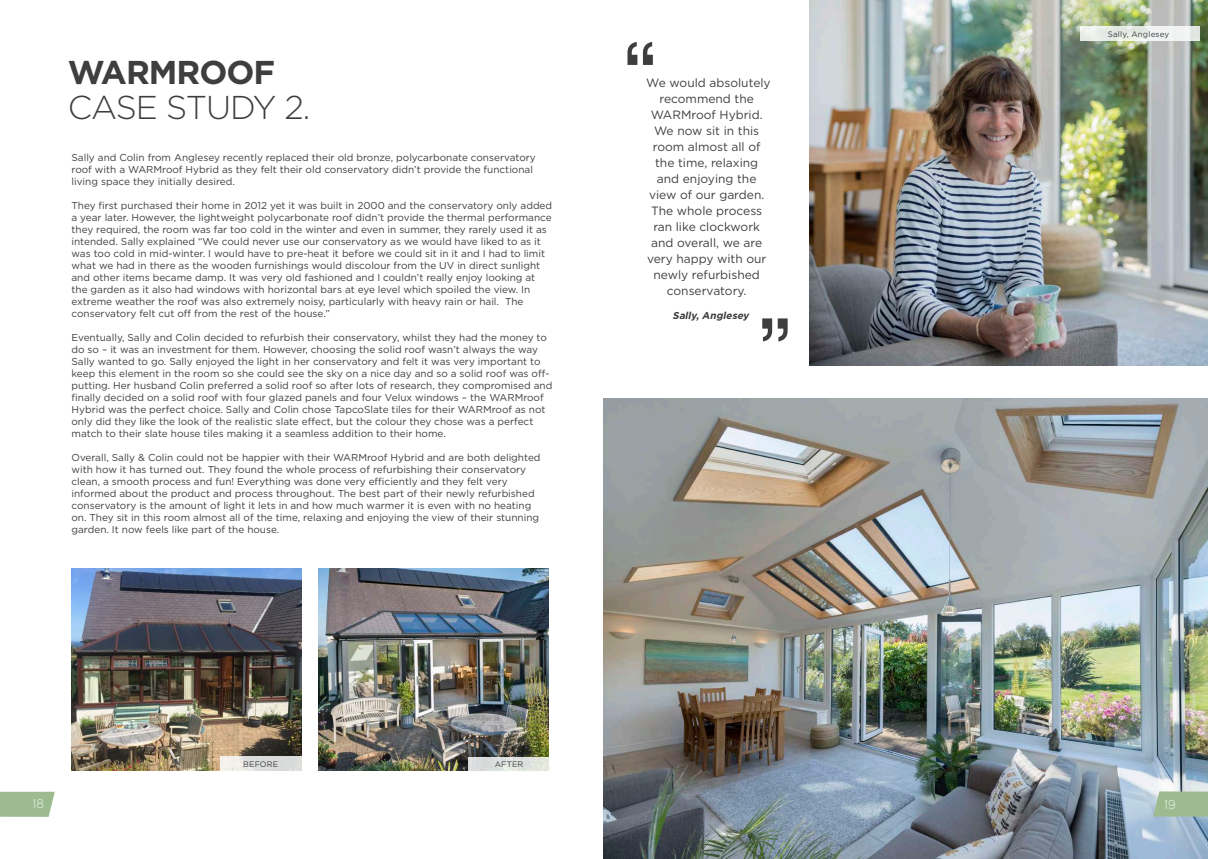
<style>
.page{position:relative;width:1208px;height:859px;background:#fff}
.page>*{position:absolute;margin:0;border:0;box-sizing:border-box;transform-origin:0 0}
.t1{font:99px "Chalet London Nineteen Sixty";color:#3e3e3f}
.t2{font:300 33px "Gotham";letter-spacing:-.03em;color:#3e3e3f}
.t3{font:700 33px "Gotham";letter-spacing:-.03em;color:#3e3e3f}
.t4{font:13px "Chalet Paris Nineteen Eighty";color:#fff}
.t5{font:12px/16px "Gotham";color:#3e3e3f;text-align:center}
.t6{font:10px/12px "Gotham";color:#3e3e3f}
.t7{font:italic 700 10px "Gotham";color:#3e3e3f}
.t8{font:8px "Gotham";letter-spacing:.02em;color:#3e3e3f}
</style>
<div class="page">
<img style="left:604px;top:398px;width:604px;height:461px">
<svg style="left:0;top:792px;width:55px;height:25px"></svg>
<svg style="left:1153px;top:791px;width:55px;height:25px"></svg>
<img style="left:810px;top:0;width:398px;height:365px">
<img style="left:72px;top:568px;width:230px;height:203px">
<img style="left:318px;top:568px;width:231px;height:203px">
<svg style="left:221px;top:756px;width:81px;height:15px"></svg>
<svg style="left:468px;top:757px;width:81px;height:14px"></svg>
<svg style="left:1080px;top:27px;width:119px;height:14px;fill:#eef2eb"></svg>
<h2 class="t3" style="left:68px;top:50px;width:209px">WARMROOF</h2>
<h2 class="t2" style="left:68px;top:86px;width:244px">CASE STUDY 2.</h2>
<p class="t6" style="left:72px;top:151px;width:466px">Sally and Colin from Anglesey recently replaced their old bronze, polycarbonate conservatory roof with a WARMroof Hybrid as they felt their old conservatory didn’t provide the functional living space they initially desired.</p>
<p class="t6" style="left:72px;top:199px;width:482px">They first purchased their home in 2012 yet it was built in 2000 and the conservatory only added a year later. However, the lightweight polycarbonate roof didn’t provide the thermal performance they required, the room was far too cold in the winter and even in summer, they rarely used it as intended. Sally explained “We could never use our conservatory as we would have liked to as it was too cold in mid-winter. I would have to pre-heat it before we could sit in it and I had to limit what we had in there as the wooden furnishings would discolour from the UV in direct sunlight and other items became damp. It was very old fashioned and I couldn’t really enjoy looking at the garden as it also had windows with horizontal bars at eye level which spoiled the view. In extreme weather the roof was also extremely noisy, particularly with heavy rain or hail. The conservatory felt cut off from the rest of the house.”</p>
<p class="t6" style="left:72px;top:331px;width:482px">Eventually, Sally and Colin decided to refurbish their conservatory, whilst they had the money to do so – it was an investment for them. However, choosing the solid roof wasn’t always the way Sally wanted to go. Sally enjoyed the light in her conservatory and felt it was very important to keep this element in the room so she could see the sky on a nice day and so a solid roof was off&shy;putting. Her husband Colin preferred a solid roof so after lots of research, they compromised and finally decided on a solid roof with four glazed panels and four Velux windows – the WARMroof Hybrid was the perfect choice. Sally and Colin chose TapcoSlate tiles for their WARMroof as not only did they like the look of the realistic slate effect, but the colour they chose was a perfect match to their slate house tiles making it a seamless addition to their home.</p>
<p class="t6" style="left:72px;top:451px;width:470px">Overall, Sally &amp; Colin could not be happier with their WARMroof Hybrid and are both delighted with how it has turned out. They found the whole process of refurbishing their conservatory clean, a smooth process and fun! Everything was done very efficiently and they felt very informed about the product and process throughout. The best part of their newly refurbished conservatory is the amount of light it lets in and how much warmer it is even with no heating on. They sit in this room almost all of the time, relaxing and enjoying the view of their stunning garden. It now feels like part of the house.</p>
<h1 class="t1" style="left:623px;top:17px;width:35px">“</h1>
<p class="t5" style="left:646px;top:75px;width:126px">We would absolutely recommend the<br>WARMroof Hybrid.<br>We now sit in this room almost all of the time, relaxing and enjoying the view of our garden.<br>The whole process ran like clockwork and overall, we are very happy with our newly refurbished conservatory.</p>
<p class="t7" style="left:672px;top:308px;width:80px">Sally,Anglesey</p>
<h1 class="t1" style="left:792px;top:367px;width:35px;rotate:-180deg">“</h1>
<p class="t8" style="left:243px;top:759px;width:37px">BEFORE</p>
<p class="t8" style="left:495px;top:759px;width:30px">AFTER</p>
<p class="t8" style="left:1108px;top:29px;width:63px">Sally, Anglesey</p>
<h3 class="t4" style="left:32px;top:796px;width:13px">18</h3>
<h3 class="t4" style="left:1164px;top:797px;width:13px">19</h3>
</div>
